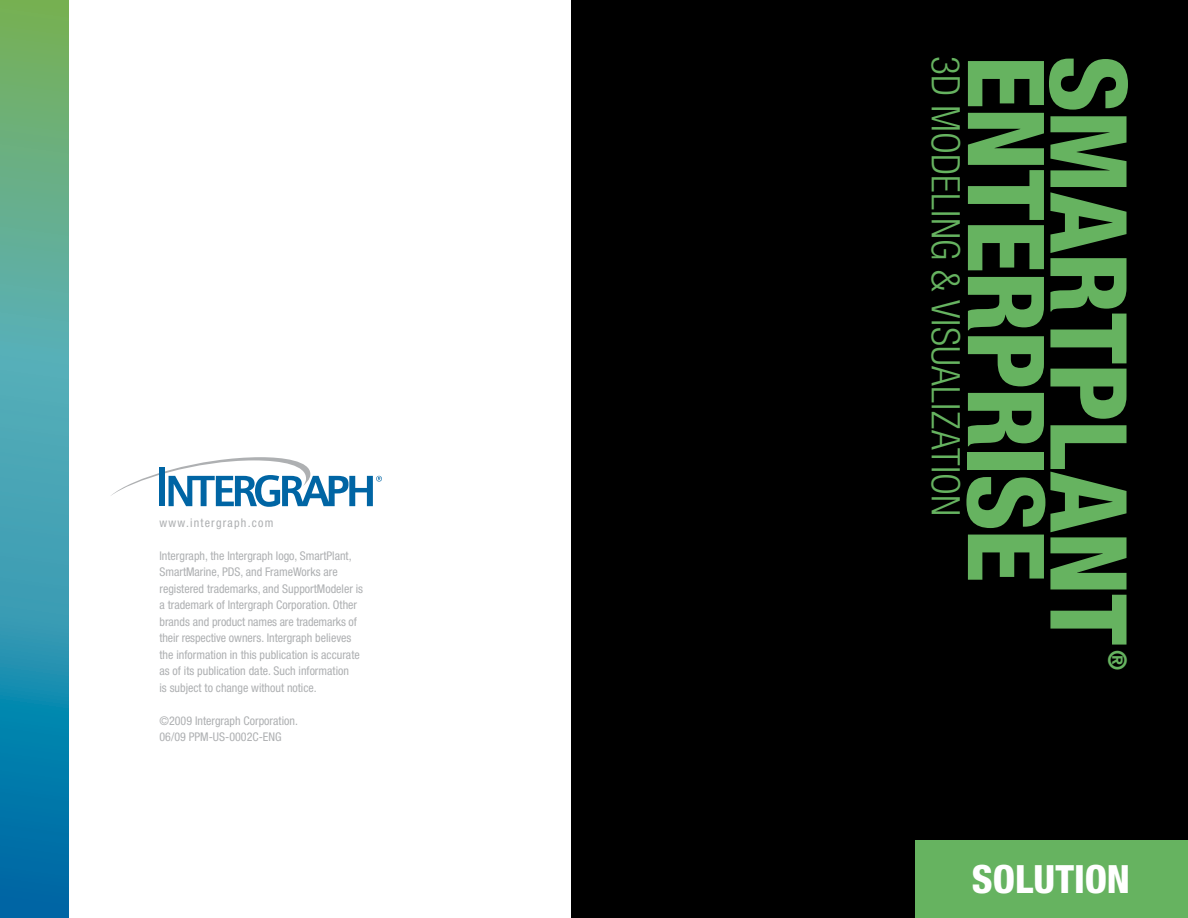
<style>
.page{position:relative;width:1188px;height:918px;background:#fff}
.page>*{position:absolute;margin:0;border:0;box-sizing:border-box;transform-origin:0 0}
.t1{font:800 condensed 106.5px "Helvetica Neue LT Std";letter-spacing:-.01em;color:#66b360}
.t2{font:300 condensed 39.45px "Helvetica Neue LT Std";letter-spacing:.005em;color:#66b360}
.t3{font:800 condensed 39px "Helvetica Neue LT Std";color:#fff}
.t4{font:800 condensed 25.35px "Helvetica Neue LT Std";color:#66b360}
.t5{font:condensed 12px/16.5px "Helvetica Neue LT Std";color:#aeb0b2}
.t6{font:condensed 12px "Helvetica Neue LT Std";letter-spacing:.1em;color:#aeb0b2}
</style>
<div class="page">
<svg style="left:111px;top:457px;width:271px;height:50px"></svg>
<div style="left:572px;top:0;width:616px;height:918px;background:#000"></div>
<svg style="left:0;top:0;width:69px;height:918px;background:#409c9f"></svg>
<div style="left:916px;top:840px;width:272px;height:78px;background:#66b360"></div>
<p class="t6" style="left:160px;top:515px;width:115px">www.intergraph.com</p>
<p class="t5" style="left:160px;top:547px;width:205px">Intergraph, the Intergraph logo, SmartPlant, SmartMarine, PDS, and FrameWorks are registered trademarks, and SupportModeler is a trademark of Intergraph Corporation. Other brands and product names are trademarks of their respective owners. Intergraph believes the information in this publication is accurate as of its publication date. Such information<br>is subject to change without notice.</p>
<p class="t5" style="left:160px;top:712px;width:140px">©2009 Intergraph Corporation.<br>06/09 PPM-US-0002C-ENG</p>
<h2 class="t2" style="left:969px;top:56px;width:462px;rotate:90deg">3D Modeling &amp; Visualization</h2>
<h1 class="t1" style="left:1154px;top:56px;width:591px;rotate:90deg">SMARTPLANT</h1>
<h3 class="t4" style="left:1133px;top:650px;width:22px;rotate:90deg">®</h3>
<h1 class="t1" style="left:1072px;top:56px;width:523px;rotate:90deg">ENTERPRISE</h1>
<h3 class="t3" style="left:972px;top:855px;width:160px">SOLUTION</h3>
</div>
